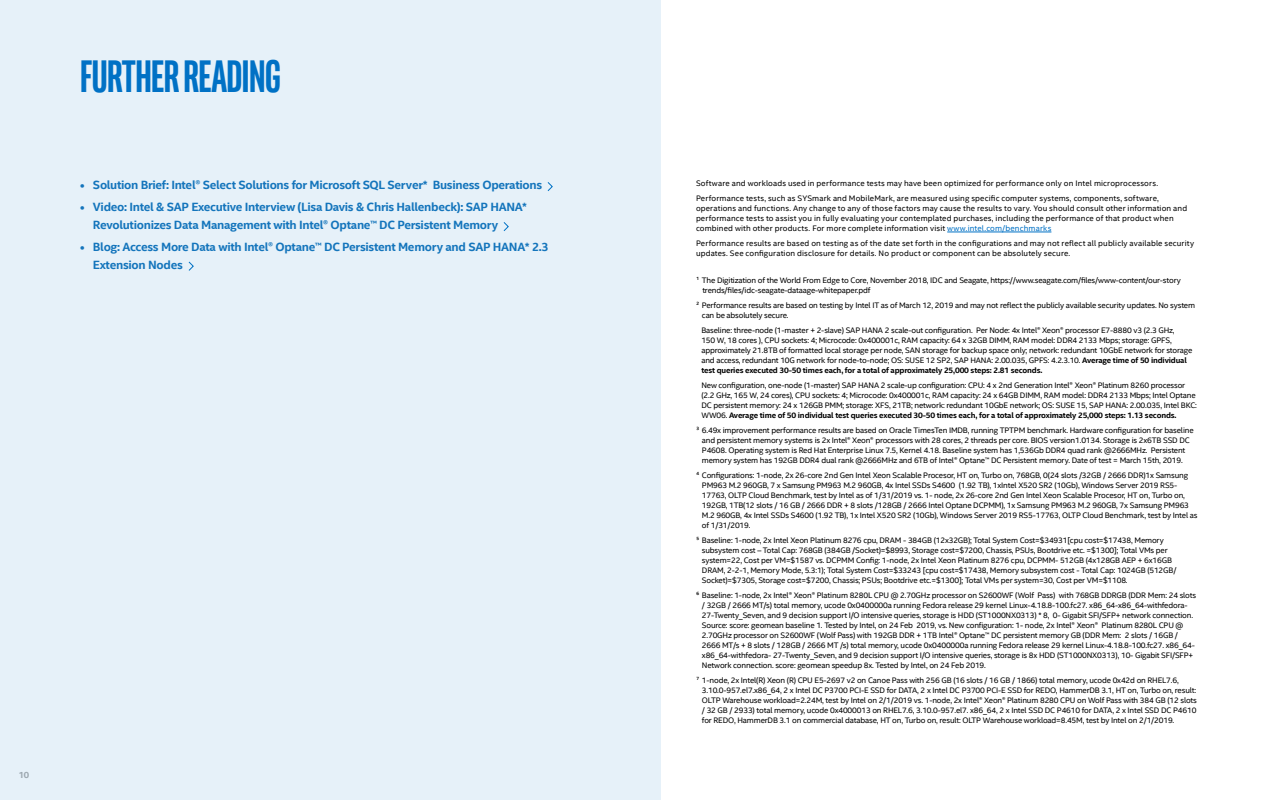
<style>
.page{position:relative;width:1280px;height:800px;background:#fff}
.page>*{position:absolute;margin:0;border:0;box-sizing:border-box;transform-origin:0 0}
.t1{font:700 46px "Intel Clear Pro";letter-spacing:-.01em;color:#0071c5}
.t2{font:700 12px/18px "Intel Clear";letter-spacing:-.025em;color:#1475bc}
.t3{font:700 9px "Intel Clear";color:#adadad}
.t4{font:8px/10px "Intel Clear";letter-spacing:-.02em;color:#000}
.t5{font:8px/10px "Intel Clear";letter-spacing:.015em;color:#000}
.s1{color:#0071c5}
.s2{font-weight:700}
</style>
<div class="page">
<div style="left:0;top:0;width:661px;height:800px;background:#e6f1f9"></div>
<svg style="left:547px;top:182px;width:6px;height:9px"></svg>
<svg style="left:503px;top:222px;width:6px;height:9px"></svg>
<svg style="left:188px;top:261px;width:6px;height:10px"></svg>
<hr style="left:947px;top:232px;width:104px;height:1px;background:#0071c5">
<h1 class="t1" style="left:80px;top:48px;width:202px">FURTHER READING</h1>
<h2 class="t2" style="left:80px;top:176px;width:464px">• Solution Brief: Intel® Select Solutions for Microsoft SQL Server* Business Operations</h2>
<h2 class="t2" style="left:93px;top:198px;width:436px;text-indent:-13px">• Video: Intel &amp; SAP Executive Interview (Lisa Davis &amp; Chris Hallenbeck): SAP HANA*<br>Revolutionizes Data Management with Intel® Optane™ DC Persistent Memory</h2>
<h2 class="t2" style="left:93px;top:238px;width:457px;text-indent:-13px">• Blog: Access More Data with Intel® Optane™ DC Persistent Memory and SAP HANA* 2.3<br>Extension Nodes</h2>
<p class="t3" style="left:19px;top:769px;width:12px">10</p>
<p class="t5" style="left:696px;top:176px;width:464px;line-height:15px">Software and workloads used in performance tests may have been optimized for performance only on Intel microprocessors.<br>Performance tests, such as SYSmark and MobileMark, are measured using specific computer systems, components, software,</p>
<p class="t5" style="left:696px;top:203px;width:493px">operations and functions. Any change to any of those factors may cause the results to vary. You should consult other information and performance tests to assist you in fully evaluating your contemplated purchases, including the performance of that product when combined with other products. For more complete information visit <span class="s1">www.intel.com/benchmarks</span></p>
<p class="t5" style="left:696px;top:238px;width:500px">Performance results are based on testing as of the date set forth in the configurations and may not reflect all publicly available security updates. See configuration disclosure for details. No product or component can be absolutely secure.</p>
<p class="t4" style="left:702px;top:275px;width:480px;text-indent:-6px">¹ The Digitization of the World From Edge to Core, November 2018, IDC and Seagate, https://www.seagate.com/files/www-content/our-story trends/files/idc-seagate-dataage-whitepaper.pdf</p>
<p class="t4" style="left:702px;top:300px;width:495px;text-indent:-6px">² Performance results are based on testing by Intel IT as of March 12, 2019 and may not reflect the publicly available security updates. No system can be absolutely secure.</p>
<p class="t4" style="left:701px;top:325px;width:493px">Baseline: three-node (1-master + 2-slave) SAP HANA 2 scale-out configuration. Per Node: 4x Intel® Xeon® processor E7-8880 v3 (2.3 GHz,<br>150 W, 18 cores ), CPU sockets: 4; Microcode: 0x400001c, RAM capacity: 64 x 32GB DIMM, RAM model: DDR4 2133 Mbps; storage: GPFS, approximately 21.8TB of formatted local storage per node, SAN storage for backup space only; network: redundant 10GbE network for storage and access, redundant 10G network for node-to-node; OS: SUSE 12 SP2, SAP HANA: 2.00.035, GPFS: 4.2.3.10. <span class="s2">Average time of 50 individual test queries executed 30-50 times each, for a total of approximately 25,000 steps: 2.81 seconds.</span></p>
<p class="t4" style="left:701px;top:380px;width:497px">New configuration, one-node (1-master) SAP HANA 2 scale-up configuration: CPU: 4 x 2nd Generation Intel® Xeon® Platinum 8260 processor (2.2 GHz, 165 W, 24 cores), CPU sockets: 4; Microcode: 0x400001c, RAM capacity: 24 x 64GB DIMM, RAM model: DDR4 2133 Mbps; Intel Optane DC persistent memory: 24 x 126GB PMM; storage: XFS, 21TB; network: redundant 10GbE network; OS: SUSE 15, SAP HANA: 2.00.035, Intel BKC:<br>WW06. <span class="s2">Average time of 50 individual test queries executed 30-50 times each, for a total of approximately 25,000 steps: 1.13 seconds.</span></p>
<p class="t4" style="left:702px;top:425px;width:493px;text-indent:-6px">³ 6.49x improvement performance results are based on Oracle TimesTen IMDB, running TPTPM benchmark. Hardware configuration for baseline and persistent memory systems is 2x Intel® Xeon® processors with 28 cores, 2 threads per core. BIOS version1.0134. Storage is 2x6TB SSD DC P4608. Operating system is Red Hat Enterprise Linux 7.5, Kernel 4.18. Baseline system has 1,536Gb DDR4 quad rank @2666MHz. Persistent memory system has 192GB DDR4 dual rank @2666MHz and 6TB of Intel® Optane™ DC Persistent memory. Date of test = March 15th, 2019.</p>
<p class="t4" style="left:702px;top:470px;width:497px;text-indent:-6px">⁴ Configurations: 1-node, 2x 26-core 2nd Gen Intel Xeon Scalable Procesor, HT on, Turbo on, 768GB, 0(24 slots /32GB / 2666 DDR)1x Samsung PM963 M.2 960GB, 7 x Samsung PM963 M.2 960GB, 4x Intel SSDs S4600 (1.92 TB), 1xIntel X520 SR2 (10Gb), Windows Server 2019 RS5- 17763, OLTP Cloud Benchmark, test by Intel as of 1/31/2019 vs. 1- node, 2x 26-core 2nd Gen Intel Xeon Scalable Procesor, HT on, Turbo on, 192GB, 1TB(12 slots / 16 GB / 2666 DDR + 8 slots /128GB / 2666 Intel Optane DCPMM), 1x Samsung PM963 M.2 960GB, 7x Samsung PM963<br>M.2 960GB, 4x Intel SSDs S4600 (1.92 TB), 1x Intel X520 SR2 (10Gb), Windows Server 2019 RS5-17763, OLTP Cloud Benchmark, test by Intel as of 1/31/2019.</p>
<p class="t4" style="left:702px;top:535px;width:476px;text-indent:-6px">⁵ Baseline: 1-node, 2x Intel Xeon Platinum 8276 cpu, DRAM - 384GB (12x32GB); Total System Cost=$34931[cpu cost=$17438, Memory subsystem cost – Total Cap: 768GB (384GB /Socket)=$8993, Storage cost=$7200, Chassis, PSUs, Bootdrive etc. =$1300]; Total VMs per system=22, Cost per VM=$1587 vs. DCPMM Config: 1-node, 2x Intel Xeon Platinum 8276 cpu, DCPMM- 512GB (4x128GB AEP + 6x16GB DRAM, 2-2-1, Memory Mode, 5.3:1); Total System Cost=$33243 [cpu cost=$17438, Memory subsystem cost - Total Cap: 1024GB (512GB/ Socket)=$7305, Storage cost=$7200, Chassis; PSUs; Bootdrive etc.=$1300]; Total VMs per system=30, Cost per VM=$1108.</p>
<p class="t4" style="left:702px;top:590px;width:496px;text-indent:-6px">⁶ Baseline: 1-node, 2x Intel® Xeon® Platinum 8280L CPU @ 2.70GHz processor on S2600WF (Wolf Pass) with 768GB DDRGB (DDR Mem: 24 slots / 32GB / 2666 MT/s) total memory, ucode 0x0400000a running Fedora release 29 kernel Linux-4.18.8-100.fc27. x86_64-x86_64-withfedora-27-Twenty_Seven, and 9 decision support I/O intensive queries, storage is HDD (ST1000NX0313) * 8, 0- Gigabit SFI/SFP+ network connection.<br>Source: score: geomean baseline 1. Tested by Intel, on 24 Feb 2019, vs. New configuration: 1- node, 2x Intel® Xeon® Platinum 8280L CPU @ 2.70GHz processor on S2600WF (Wolf Pass) with 192GB DDR + 1TB Intel® Optane™ DC persistent memory GB (DDR Mem: 2 slots / 16GB / 2666 MT/s + 8 slots / 128GB / 2666 MT /s) total memory, ucode 0x0400000a running Fedora release 29 kernel Linux-4.18.8-100.fc27. x86_64- x86_64-withfedora- 27-Twenty_Seven, and 9 decision support I/O intensive queries, storage is 8x HDD (ST1000NX0313), 10- Gigabit SFI/SFP+ Network connection. score: geomean speedup 8x. Tested by Intel, on 24 Feb 2019.</p>
<p class="t4" style="left:702px;top:675px;width:496px;text-indent:-6px">⁷ 1-node, 2x Intel(R) Xeon (R) CPU E5-2697 v2 on Canoe Pass with 256 GB (16 slots / 16 GB / 1866) total memory, ucode 0x42d on RHEL7.6, 3.10.0-957.el7.x86_64, 2 x Intel DC P3700 PCI-E SSD for DATA, 2 x Intel DC P3700 PCI-E SSD for REDO, HammerDB 3.1, HT on, Turbo on, result:<br>OLTP Warehouse workload=2.24M, test by Intel on 2/1/2019 vs. 1-node, 2x Intel® Xeon® Platinum 8280 CPU on Wolf Pass with 384 GB (12 slots / 32 GB / 2933) total memory, ucode 0x4000013 on RHEL7.6, 3.10.0-957.el7. x86_64, 2 x Intel SSD DC P4610 for DATA, 2 x Intel SSD DC P4610 for REDO, HammerDB 3.1 on commercial database, HT on, Turbo on, result: OLTP Warehouse workload=8.45M, test by Intel on 2/1/2019.</p>
</div>
